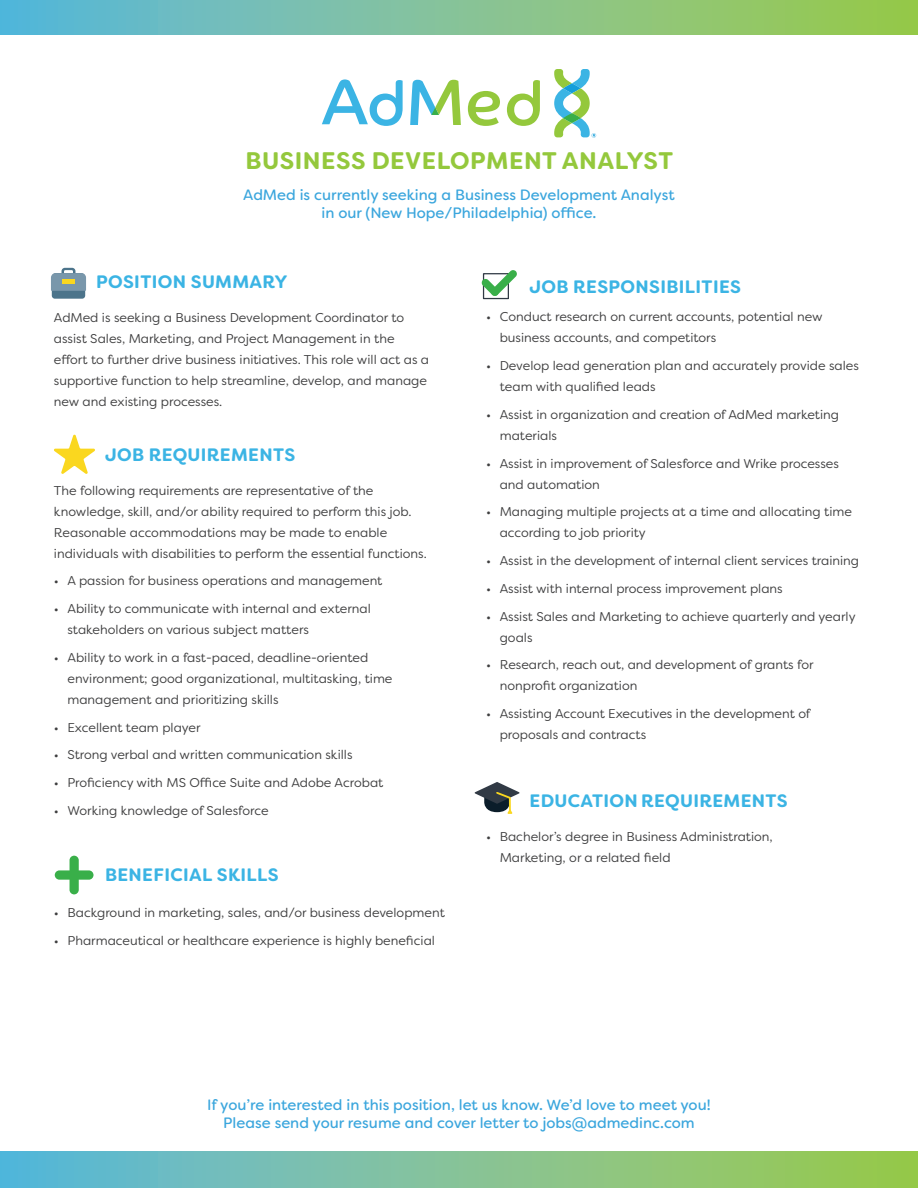
<style>
.page{position:relative;width:918px;height:1188px;background:#fff}
.page>*{position:absolute;margin:0;border:0;box-sizing:border-box;transform-origin:0 0}
.jobTitle{font:700 24px "Filson Soft";letter-spacing:.02em;color:#94c83c}
.headings{font:700 18px "Filson Soft";letter-spacing:.02em;color:#3bb4e4}
.jobDescription{font:15px/18px "Filson Soft";color:#3ba6dd;text-align:center}
.smallBody{font:12.75px/21px "Filson Soft";color:#3e3e3f}
</style>
<div class="page">
<svg style="left:468px;top:91px;width:32px;height:35px"></svg>
<svg style="left:507px;top:80px;width:33px;height:46px"></svg>
<svg style="left:410px;top:80px;width:51px;height:45px"></svg>
<svg style="left:322px;top:79px;width:81px;height:47px"></svg>
<svg style="left:554px;top:69px;width:42px;height:69px"></svg>
<svg style="left:0;top:0;width:918px;height:35px;background:#80c195"></svg>
<svg style="left:0;top:1152px;width:918px;height:36px;background:#80c195"></svg>
<svg style="left:54px;top:434px;width:41px;height:40px"></svg>
<div style="left:483px;top:273px;width:26px;height:26px;border:1px solid #313a45"></div>
<svg style="left:482px;top:270px;width:35px;height:26px"></svg>
<div style="left:52px;top:273px;width:33px;height:26px;background:#4c748b;border-radius:3px"></div>
<svg style="left:51px;top:268px;width:35px;height:23px"></svg>
<div style="left:62px;top:279px;width:13px;height:5px;background:#fad71f"></div>
<svg style="left:475px;top:782px;width:44px;height:32px"></svg>
<svg style="left:55px;top:856px;width:39px;height:38px"></svg>
<p class="jobTitle" style="left:246px;top:145px;width:429px">BUSINESS DEVELOPMENT ANALYST</p>
<p class="jobDescription" style="left:243px;top:185px;width:433px">AdMed is currently seeking a Business Development Analyst in our (New Hope/Philadelphia) office.</p>
<p class="headings" style="left:96px;top:270px;width:193px">POSITION SUMMARY</p>
<p class="smallBody" style="left:54px;top:307px;width:377px">AdMed is seeking a Business Development Coordinator to assist Sales, Marketing, and Project Management in the effort to further drive business initiatives. This role will act as a supportive function to help streamline, develop, and manage new and existing processes.</p>
<p class="headings" style="left:105px;top:443px;width:192px">JOB REQUIREMENTS</p>
<p class="smallBody" style="left:54px;top:480px;width:374px">The following requirements are representative of the knowledge, skill, and/or ability required to perform this job.<br>Reasonable accommodations may be made to enable individuals with disabilities to perform the essential functions.</p>
<p class="smallBody" style="left:54px;top:570px;width:330px">• A passion for business operations and management</p>
<p class="smallBody" style="left:67px;top:598px;width:305px;text-indent:-14px">• Ability to communicate with internal and external stakeholders on various subject matters</p>
<p class="smallBody" style="left:67px;top:647px;width:327px;text-indent:-14px">• Ability to work in a fast-paced, deadline-oriented environment; good organizational, multitasking, time management and prioritizing skills</p>
<p class="smallBody" style="left:54px;top:717px;width:148px">• Excellent team player</p>
<p class="smallBody" style="left:54px;top:744px;width:300px">• Strong verbal and written communication skills</p>
<p class="smallBody" style="left:54px;top:772px;width:331px">• Proficiency with MS Office Suite and Adobe Acrobat</p>
<p class="smallBody" style="left:54px;top:800px;width:216px">• Working knowledge of Salesforce</p>
<p class="headings" style="left:105px;top:863px;width:175px">BENEFICIAL SKILLS</p>
<p class="smallBody" style="left:54px;top:902px;width:392px">• Background in marketing, sales, and/or business development</p>
<p class="smallBody" style="left:54px;top:929px;width:383px">• Pharmaceutical or healthcare experience is highly beneficial</p>
<p class="headings" style="left:529px;top:275px;width:213px">JOB RESPONSIBILITIES</p>
<p class="smallBody" style="left:500px;top:306px;width:324px;text-indent:-14px">• Conduct research on current accounts, potential new business accounts, and competitors</p>
<p class="smallBody" style="left:500px;top:355px;width:361px;text-indent:-14px">• Develop lead generation plan and accurately provide sales team with qualified leads</p>
<p class="smallBody" style="left:500px;top:404px;width:341px;text-indent:-14px">• Assist in organization and creation of AdMed marketing materials</p>
<p class="smallBody" style="left:500px;top:453px;width:341px;text-indent:-14px">• Assist in improvement of Salesforce and Wrike processes and automation</p>
<p class="smallBody" style="left:500px;top:501px;width:354px;text-indent:-14px">• Managing multiple projects at a time and allocating time according to job priority</p>
<p class="smallBody" style="left:486px;top:550px;width:374px">• Assist in the development of internal client services training</p>
<p class="smallBody" style="left:486px;top:578px;width:298px">• Assist with internal process improvement plans</p>
<p class="smallBody" style="left:500px;top:606px;width:357px;text-indent:-14px">• Assist Sales and Marketing to achieve quarterly and yearly goals</p>
<p class="smallBody" style="left:500px;top:654px;width:315px;text-indent:-14px">• Research, reach out, and development of grants for nonprofit organization</p>
<p class="smallBody" style="left:500px;top:703px;width:312px;text-indent:-14px">• Assisting Account Executives in the development of proposals and contracts</p>
<p class="headings" style="left:530px;top:789px;width:260px">EDUCATION REQUIREMENTS</p>
<p class="smallBody" style="left:500px;top:826px;width:275px;text-indent:-14px">• Bachelor’s degree in Business Administration,<br>Marketing, or a related field</p>
<p class="jobDescription" style="left:207px;top:1096px;width:505px">If you’re interested in this position, let us know. We’d love to meet you!<br>Please send your resume and cover letter to jobs@admedinc.com</p>
</div>
